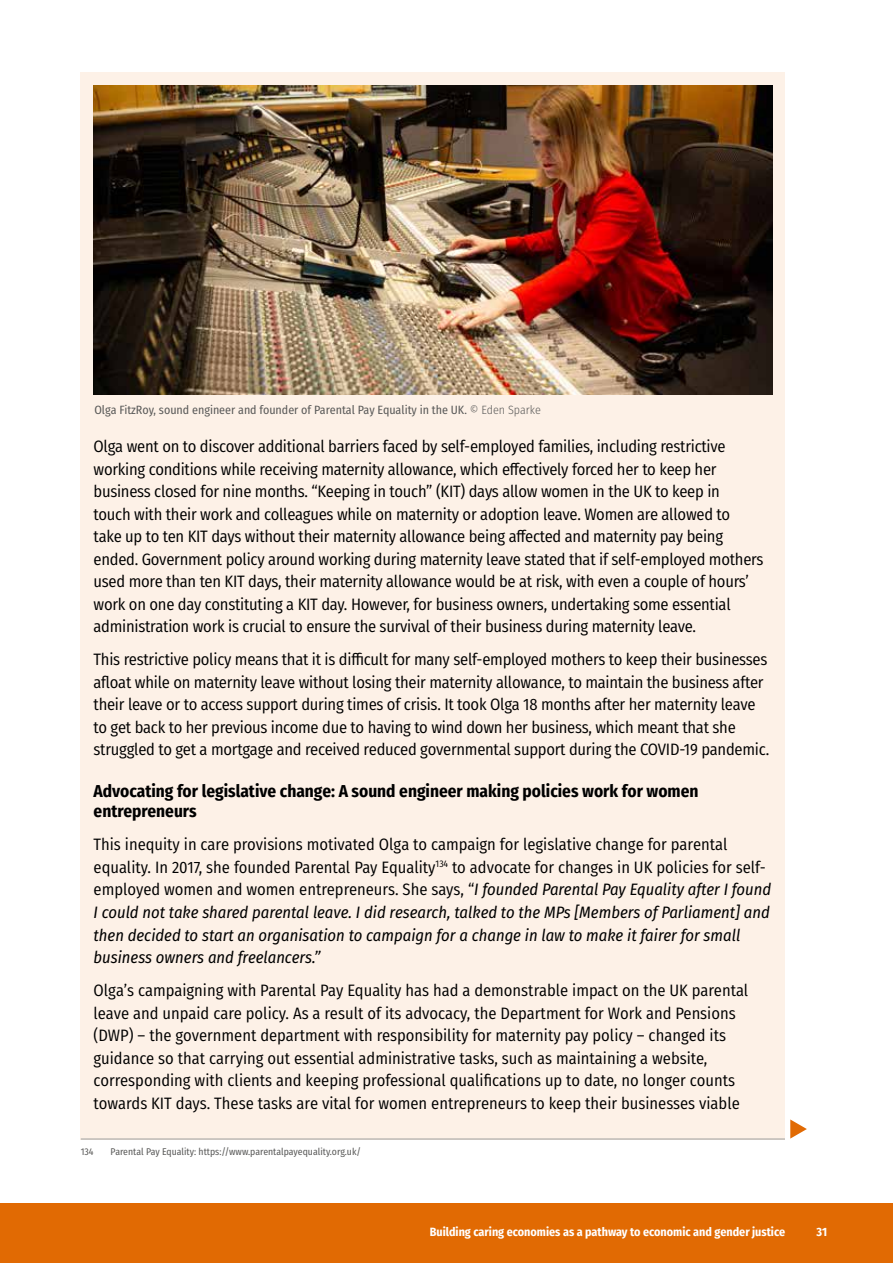
<style>
.page{position:relative;width:893px;height:1263px;background:#fff}
.page>*{position:absolute;margin:0;border:0;box-sizing:border-box;transform-origin:0 0}
.t1{font:700 17.25px/20.7px "Fira Sans Condensed";color:#000}
.t2{font:16.5px/22.5px "Fira Sans Condensed";letter-spacing:-.015em;color:#000}
.t3{font:italic 16.5px/22.5px "Fira Sans Condensed";color:#000}
.t4{font:12px "Fira Sans Condensed";color:#5a5a59}
.t5{font:700 12px "Fira Sans Condensed";color:#fff}
.t6{font:9.75px "Fira Sans Condensed";color:#5a5a59}
.s1{font-weight:300}
.s2{font-style:normal}
</style>
<div class="page">
<div style="left:0;top:1203px;width:893px;height:60px;background:#e16a03"></div>
<svg style="left:790px;top:1119px;width:17px;height:19px"></svg>
<div style="left:81px;top:72px;width:704px;height:1068px;background:#fdf1e7"></div>
<hr style="left:81px;top:1139px;width:704px;height:1px;background:#9d9d9c">
<img style="left:94px;top:85px;width:678px;height:309px">
<p class="t4" style="left:94px;top:400px;width:448px">Olga FitzRoy, sound engineer and founder of Parental Pay Equality in the UK. <span class="s1">© Eden Sparke</span></p>
<p class="t2" style="left:94px;top:435px;width:671px">Olga went on to discover additional barriers faced by self-employed families, including restrictive working conditions while receiving maternity allowance, which effectively forced her to keep her business closed for nine months. “Keeping in touch” (KIT) days allow women in the UK to keep in<br>touch with their work and colleagues while on maternity or adoption leave. Women are allowed to<br>take up to ten KIT days without their maternity allowance being affected and maternity pay being ended. Government policy around working during maternity leave stated that if self-employed mothers used more than ten KIT days, their maternity allowance would be at risk, with even a couple of hours’ work on one day constituting a KIT day. However, for business owners, undertaking some essential administration work is crucial to ensure the survival of their business during maternity leave.</p>
<p class="t2" style="left:94px;top:648px;width:677px">This restrictive policy means that it is difficult for many self-employed mothers to keep their businesses afloat while on maternity leave without losing their maternity allowance, to maintain the business after their leave or to access support during times of crisis. It took Olga 18 months after her maternity leave to get back to her previous income due to having to wind down her business, which meant that she struggled to get a mortgage and received reduced governmental support during the COVID-19 pandemic.</p>
<p class="t1" style="left:94px;top:779px;width:606px">Advocating for legislative change: A sound engineer making policies work for women entrepreneurs</p>
<p class="t3" style="left:94px;top:833px;width:679px"><span class="s2">This inequity in care provisions motivated Olga to campaign for legislative change for parental equality. In 2017, she founded Parental Pay Equality</span><sup>134</sup> <span class="s2">to advocate for changes in UK policies for self&shy;employed women and women entrepreneurs. She says, “</span>I founded Parental Pay Equality after I found I could not take shared parental leave. I did research, talked to the MPs [Members of Parliament] and then decided to start an organisation to campaign for a change in law to make it fairer for small business owners and freelancers.”</p>
<p class="t2" style="left:94px;top:978px;width:656px">Olga’s campaigning with Parental Pay Equality has had a demonstrable impact on the UK parental leave and unpaid care policy. As a result of its advocacy, the Department for Work and Pensions (DWP) – the government department with responsibility for maternity pay policy – changed its guidance so that carrying out essential administrative tasks, such as maintaining a website, corresponding with clients and keeping professional qualifications up to date, no longer counts towards KIT days. These tasks are vital for women entrepreneurs to keep their businesses viable</p>
<p class="t6" style="left:81px;top:1144px;width:14px">134</p>
<p class="t6" style="left:111px;top:1144px;width:252px">Parental Pay Equality: https://www.parentalpayequality.org.uk/</p>
<p class="t5" style="left:430px;top:1222px;width:357px">Building caring economies as a pathway to economic and gender justice</p>
<p class="t5" style="left:817px;top:1222px;width:12px">31</p>
</div>
